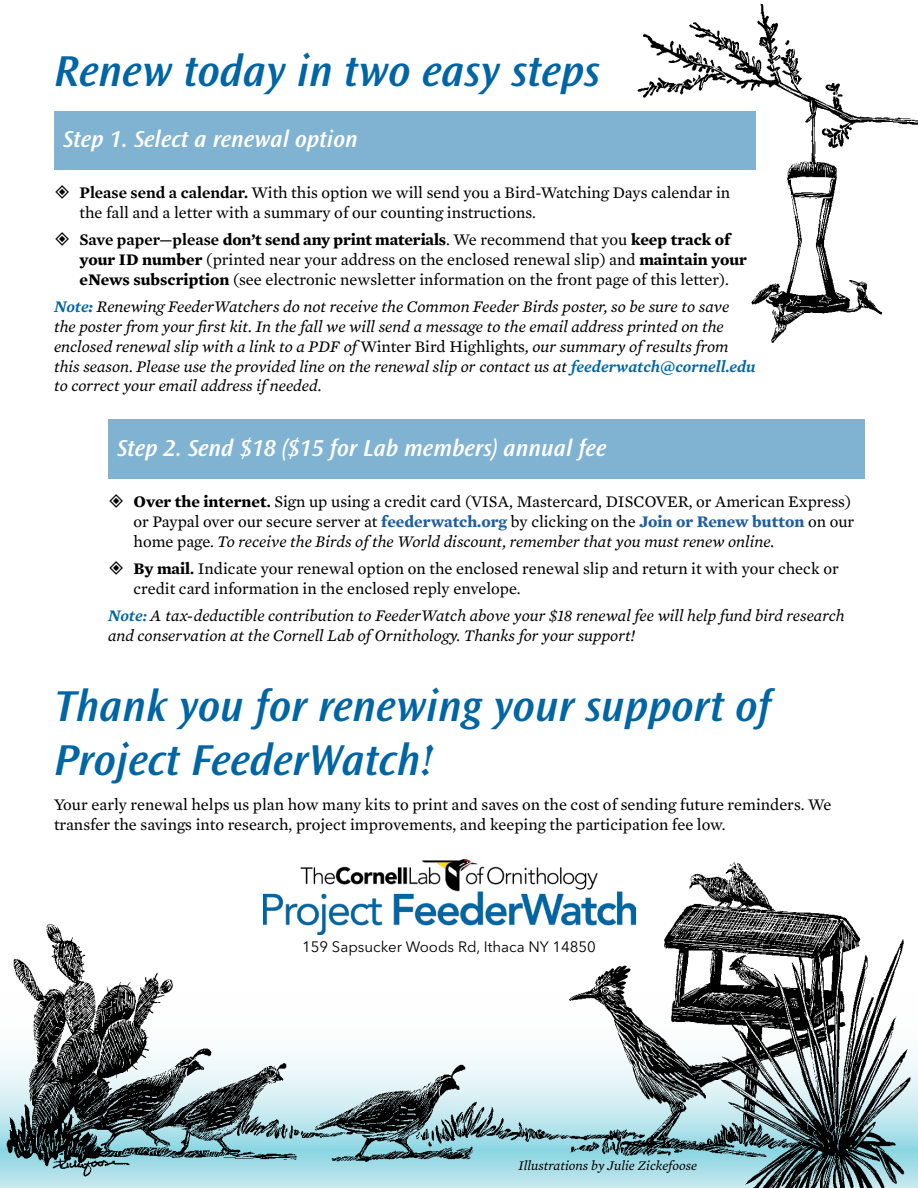
<style>
.page{position:relative;width:918px;height:1188px;background:#fff}
.page>*{position:absolute;margin:0;border:0;box-sizing:border-box;transform-origin:0 0}
.t1{font:italic 600 45px/54px "Ocean Sans Std";color:#0065a4}
.t2{font:italic 600 24px "Ocean Sans Std";color:#fff}
.t3{font:16.5px/19.8px "Mercury Text G2";color:#000}
.t4{font:italic 16.5px/19.8px "Mercury Text G2";color:#000}
.t5{font:15px "Avenir Next LT Pro";color:#000}
.t6{font:italic 13.5px "Mercury Text G2";color:#000}
.s1{font-weight:600}
.s2{font-weight:700}
.s3{font-weight:600;color:#0065a4}
.s4{font-weight:700;color:#0065a4}
.s5{font-style:normal}
.s6{font-weight:700;color:#215e9e}
.s7{font-style:italic}
</style>
<div class="page">
<div style="left:108px;top:419px;width:757px;height:60px;background:#80b2d2"></div>
<div style="left:54px;top:112px;width:702px;height:58px;background:#80b2d2"></div>
<img style="left:624px;top:4px;width:294px;height:339px">
<img style="left:6px;top:859px;width:905px;height:329px">
<h1 class="t1" style="left:54px;top:45px;width:547px">Renew today in two easy steps</h1>
<h2 class="t2" style="left:63px;top:126px;width:296px">Step 1. Select a renewal option</h2>
<p class="t3" style="left:79px;top:182px;width:652px"><span class="s1">Please send a calendar.</span> With this option we will send you a Bird-Watching Days calendar in the fall and a letter with a summary of our counting instructions.</p>
<p class="t3" style="left:79px;top:229px;width:669px"><span class="s1">Save paper—please</span> <span class="s2">don’t send any print materials</span>. We recommend that you <span class="s2">keep track of your ID number</span> (printed near your address on the enclosed renewal slip) and <span class="s2">maintain your eNews subscription</span> (see electronic newsletter information on the front page of this letter).</p>
<p class="t4" style="left:54px;top:296px;width:703px"><span class="s3">Note</span><span class="s4">:</span> Renewing FeederWatchers do not receive the Common Feeder Birds poster, so be sure to save<br>the poster from your first kit. In the fall we will send a message to the email address printed on the enclosed renewal slip with a link to a PDF of <span class="s5">Winter Bird Highlights</span>, our summary of results from this season. Please use the provided line on the renewal slip or contact us at <span class="s3">feederwatch@cornell.edu </span>to correct your email address if needed.</p>
<h2 class="t2" style="left:117px;top:434px;width:491px">Step 2. Send $18 ($15 for Lab members) annual fee</h2>
<p class="t3" style="left:133px;top:491px;width:722px"><span class="s2">Over the internet</span><span class="s1">.</span> Sign up using a credit card (VISA, Mastercard, DISCOVER, or American Express) or Paypal over our secure server at <span class="s6">feederwatch.org</span> by clicking on the <span class="s6">Join or Renew button</span> on our home page. <span class="s7">To receive the Birds of the World discount, remember that you must renew online.</span></p>
<p class="t3" style="left:133px;top:558px;width:707px"><span class="s2">By mail</span><span class="s1">.</span> Indicate your renewal option on the enclosed renewal slip and return it with your check or credit card information in the enclosed reply envelope.</p>
<p class="t4" style="left:108px;top:605px;width:738px"><span class="s3">Note:</span> A tax-deductible contribution to FeederWatch above your $18 renewal fee will help fund bird research and conservation at the Cornell Lab of Ornithology. Thanks for your support!</p>
<h1 class="t1" style="left:54px;top:680px;width:719px">Thank you for renewing your support of<br>Project FeederWatch!</h1>
<p class="t3" style="left:54px;top:794px;width:779px">Your early renewal helps us plan how many kits to print and saves on the cost of sending future reminders. We transfer the savings into research, project improvements, and keeping the participation fee low.</p>
<p class="t5" style="left:302px;top:938px;width:295px">159 Sapsucker Woods Rd, Ithaca NY 14850</p>
<p class="t6" style="left:518px;top:1156px;width:180px">Illustrations by Julie Zickefoose</p>
</div>
